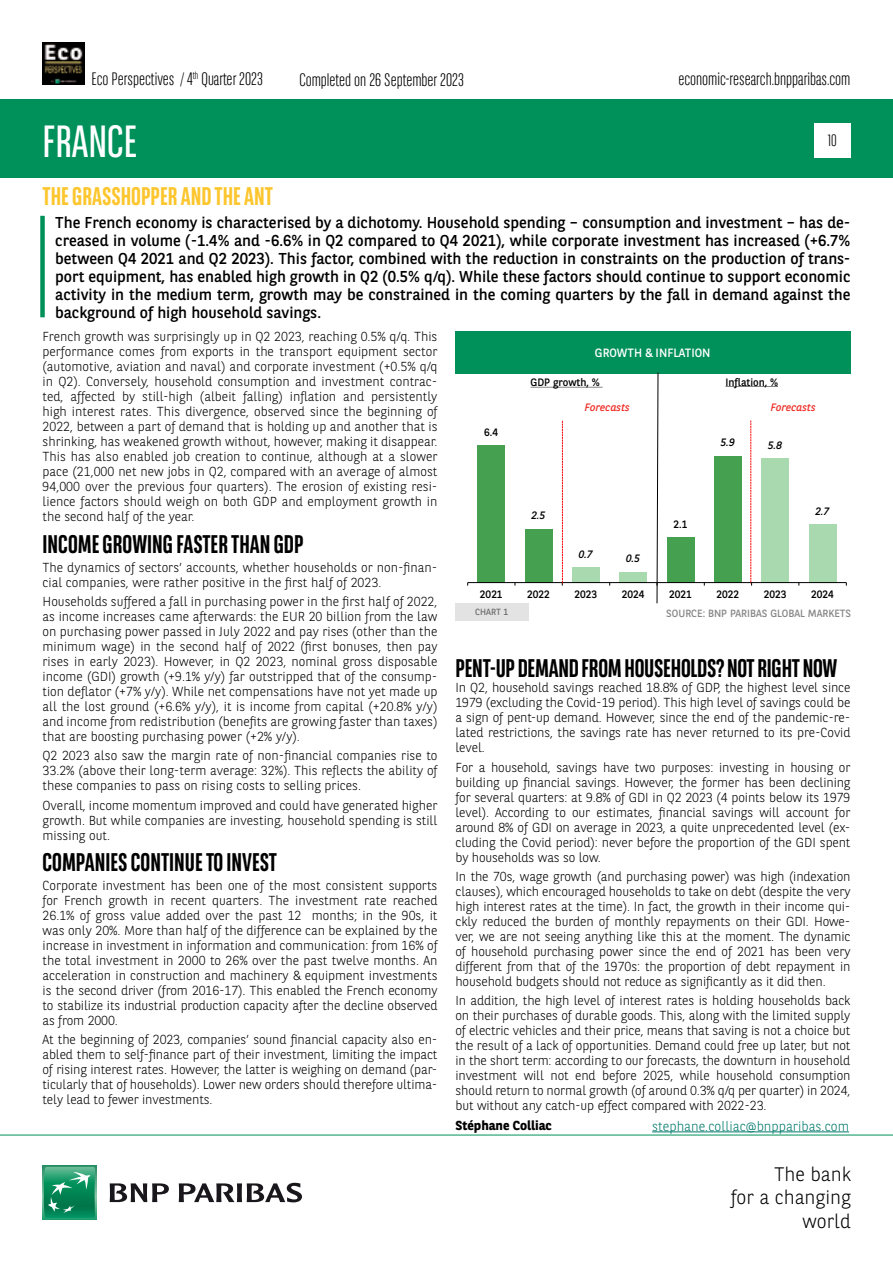
<style>
.page{position:relative;width:893px;height:1263px;background:#fff}
.page>*{position:absolute;margin:0;border:0;box-sizing:border-box;transform-origin:0 0}
.t1{font:45px "BNPP Sans Condensed";color:#fff}
.t2{font:700 25.5px "BNPP Sans Condensed";color:#000}
.t3{font:700 25.5px "BNPP Sans Condensed";color:#fdc62e}
.t4{font:300 19.5px/23.4px "BNPP Sans";color:#000;text-align:right}
.t5{font:300 18px "BNPP Sans Condensed";color:#000}
.t6{font:300 16.5px "BNPP Sans Condensed";color:#000}
.t7{font:15.75px/18px "BNPP Sans";color:#000;text-align:justify}
.t8{font:300 13.5px "BNPP Sans";color:#00796c}
.t9{font:300 13.05px/15px "BNPP Sans";letter-spacing:-.01em;color:#000;text-align:justify}
.t10{font:700 13.05px "BNPP Sans";color:#000}
.t11{font:12px "BNPP Sans";color:#fff}
.t12{font:10.65px "BNPP Sans";letter-spacing:-.005em;color:#000}
.t13{font:italic 10.65px "BNPP Sans";color:#000}
.t14{font:italic 10.65px "BNPP Sans";color:#ee2d26}
.t15{font:10.5px "BNPP Sans";color:#878787}
.t16{font:9px "BNPP Sans";color:#706f6f}
</style>
<div class="page">
<img style="left:43px;top:43px;width:42px;height:42px">
<div style="left:1px;top:99px;width:892px;height:78px;background:#00915b"></div>
<svg style="left:43px;top:1166px;width:53px;height:53px"></svg>
<svg style="left:44px;top:1167px;width:51px;height:51px;background:#26996e"></svg>
<svg style="left:110px;top:1183px;width:59px;height:19px"></svg>
<svg style="left:179px;top:1183px;width:123px;height:19px"></svg>
<hr style="left:0;top:1135px;width:893px;height:1px;background:#00915b">
<div style="left:814px;top:123px;width:36px;height:34px;background:#fff"></div>
<div style="left:40px;top:216px;width:5px;height:101px;background:#00915b"></div>
<hr style="left:652px;top:1131px;width:197px;height:1px;background:#00796c">
<div style="left:455px;top:332px;width:395px;height:42px;background:#00915b"></div>
<div style="left:455px;top:603px;width:73px;height:18px;background:#e3e3e3"></div>
<div style="left:477px;top:445px;width:28px;height:138px;background:#45a150"></div>
<div style="left:525px;top:529px;width:27px;height:54px;background:#45a150"></div>
<div style="left:572px;top:567px;width:28px;height:16px;background:#a9daaf"></div>
<div style="left:619px;top:572px;width:28px;height:11px;background:#a9daaf"></div>
<div style="left:667px;top:537px;width:28px;height:46px;background:#45a150"></div>
<div style="left:714px;top:456px;width:28px;height:127px;background:#45a150"></div>
<div style="left:761px;top:458px;width:28px;height:125px;background:#a9daaf"></div>
<div style="left:809px;top:525px;width:28px;height:58px;background:#a9daaf"></div>
<hr style="left:468px;top:582px;width:378px;height:1px;background:#000">
<svg style="left:656px;top:373px;width:3px;height:230px"></svg>
<svg style="left:530px;top:387px;width:73px;height:1px"></svg>
<svg style="left:725px;top:386px;width:53px;height:1px"></svg>
<svg style="left:750px;top:421px;width:2px;height:165px"></svg>
<svg style="left:562px;top:421px;width:1px;height:165px"></svg>
<h3 class="t5" style="left:91px;top:67px;width:173px">Eco Perspectives / 4<sup>th</sup> Quarter 2023</h3>
<h1 class="t1" style="left:43px;top:113px;width:96px">FRANCE</h1>
<h2 class="t3" style="left:43px;top:181px;width:232px">THE GRASSHOPPER AND THE ANT</h2>
<h3 class="t5" style="left:299px;top:68px;width:166px">Completed on 26 September 2023</h3>
<h3 class="t5" style="left:678px;top:67px;width:174px">economic-research.bnpparibas.com</h3>
<p class="t6" style="left:828px;top:130px;width:10px">10</p>
<p class="t7" style="left:55px;top:213px;width:797px">The French economy is characterised by a dichotomy. Household spending – consumption and investment – has de&shy;creased in volume (-1.4% and -6.6% in Q2 compared to Q4 2021), while corporate investment has increased (+6.7% between Q4 2021 and Q2 2023). This factor, combined with the reduction in constraints on the production of trans&shy;port equipment, has enabled high growth in Q2 (0.5% q/q). While these factors should continue to support economic activity in the medium term, growth may be constrained in the coming quarters by the fall in demand against the background of high household savings.</p>
<p class="t9" style="left:43px;top:329px;width:396px">French growth was surprisingly up in Q2 2023, reaching 0.5% q/q. This performance comes from exports in the transport equipment sector (automotive, aviation and naval) and corporate investment (+0.5% q/q in Q2). Conversely, household consumption and investment contrac&shy;ted, affected by still-high (albeit falling) inflation and persistently high interest rates. This divergence, observed since the beginning of 2022, between a part of demand that is holding up and another that is shrinking, has weakened growth without, however, making it disappear.<br>This has also enabled job creation to continue, although at a slower pace (21,000 net new jobs in Q2, compared with an average of almost 94,000 over the previous four quarters). The erosion of existing resi&shy;lience factors should weigh on both GDP and employment growth in the second half of the year.</p>
<h2 class="t2" style="left:43px;top:529px;width:263px">INCOME GROWING FASTER THAN GDP</h2>
<p class="t9" style="left:43px;top:559px;width:396px">The dynamics of sectors’ accounts, whether households or non-finan&shy;cial companies, were rather positive in the first half of 2023.</p>
<p class="t9" style="left:43px;top:593px;width:396px">Households suffered a fall in purchasing power in the first half of 2022, as income increases came afterwards: the EUR 20 billion from the law on purchasing power passed in July 2022 and pay rises (other than the minimum wage) in the second half of 2022 (first bonuses, then pay rises in early 2023). However, in Q2 2023, nominal gross disposable income (GDI) growth (+9.1% y/y) far outstripped that of the consump&shy;tion deflator (+7% y/y). While net compensations have not yet made up all the lost ground (+6.6% y/y), it is income from capital (+20.8% y/y) and income from redistribution (benefits are growing faster than taxes) that are boosting purchasing power (+2% y/y).</p>
<p class="t9" style="left:43px;top:748px;width:396px">Q2 2023 also saw the margin rate of non-financial companies rise to 33.2% (above their long-term average: 32%). This reflects the ability of these companies to pass on rising costs to selling prices.</p>
<p class="t9" style="left:43px;top:797px;width:396px">Overall, income momentum improved and could have generated higher growth. But while companies are investing, household spending is still missing out.</p>
<h2 class="t2" style="left:43px;top:847px;width:236px">COMPANIES CONTINUE TO INVEST</h2>
<p class="t9" style="left:43px;top:877px;width:396px">Corporate investment has been one of the most consistent supports for French growth in recent quarters. The investment rate reached 26.1% of gross value added over the past 12 months; in the 90s, it was only 20%. More than half of the difference can be explained by the increase in investment in information and communication: from 16% of the total investment in 2000 to 26% over the past twelve months. An acceleration in construction and machinery &amp; equipment investments is the second driver (from 2016-17). This enabled the French economy to stabilize its industrial production capacity after the decline observed as from 2000.</p>
<p class="t9" style="left:43px;top:1031px;width:396px">At the beginning of 2023, companies’ sound financial capacity also en&shy;abled them to self-finance part of their investment, limiting the impact of rising interest rates. However, the latter is weighing on demand (par&shy;ticularly that of households). Lower new orders should therefore ultima&shy;tely lead to fewer investments.</p>
<p class="t11" style="left:595px;top:345px;width:117px">GROWTH &amp; INFLATION</p>
<p class="t12" style="left:530px;top:375px;width:71px">GDP growth, %</p>
<p class="t12" style="left:725px;top:375px;width:54px">Inflation, %</p>
<p class="t14" style="left:585px;top:400px;width:47px">Forecasts</p>
<p class="t14" style="left:771px;top:400px;width:47px">Forecasts</p>
<p class="t12" style="left:484px;top:425px;width:15px">6.4</p>
<p class="t13" style="left:721px;top:435px;width:15px">5.9</p>
<p class="t13" style="left:768px;top:437px;width:15px">5.8</p>
<p class="t13" style="left:815px;top:504px;width:15px">2.7</p>
<p class="t13" style="left:531px;top:508px;width:15px">2.5</p>
<p class="t12" style="left:673px;top:517px;width:15px">2.1</p>
<p class="t13" style="left:579px;top:547px;width:15px">0.7</p>
<p class="t13" style="left:626px;top:551px;width:15px">0.5</p>
<p class="t12" style="left:480px;top:587px;width:24px">2021</p>
<p class="t12" style="left:527px;top:587px;width:24px">2022</p>
<p class="t12" style="left:575px;top:587px;width:24px">2023</p>
<p class="t12" style="left:622px;top:587px;width:24px">2024</p>
<p class="t12" style="left:669px;top:587px;width:24px">2021</p>
<p class="t12" style="left:717px;top:587px;width:24px">2022</p>
<p class="t12" style="left:764px;top:587px;width:24px">2023</p>
<p class="t12" style="left:811px;top:587px;width:24px">2024</p>
<p class="t16" style="left:475px;top:606px;width:35px">CHART 1</p>
<p class="t15" style="left:666px;top:606px;width:186px">SOURCE: BNP PARIBAS GLOBAL MARKETS</p>
<h2 class="t2" style="left:455px;top:653px;width:383px">PENT-UP DEMAND FROM HOUSEHOLDS? NOT RIGHT NOW</h2>
<p class="t9" style="left:455px;top:680px;width:396px">In Q2, household savings reached 18.8% of GDP, the highest level since 1979 (excluding the Covid-19 period). This high level of savings could be a sign of pent-up demand. However, since the end of the pandemic-re&shy;lated restrictions, the savings rate has never returned to its pre-Covid level.</p>
<p class="t9" style="left:455px;top:759px;width:396px">For a household, savings have two purposes: investing in housing or building up financial savings. However, the former has been declining for several quarters: at 9.8% of GDI in Q2 2023 (4 points below its 1979 level). According to our estimates, financial savings will account for around 8% of GDI on average in 2023, a quite unprecedented level (ex&shy;cluding the Covid period): never before the proportion of the GDI spent by households was so low.</p>
<p class="t9" style="left:455px;top:868px;width:396px">In the 70s, wage growth (and purchasing power) was high (indexation clauses), which encouraged households to take on debt (despite the very high interest rates at the time). In fact, the growth in their income qui&shy;ckly reduced the burden of monthly repayments on their GDI. Howe&shy;ver, we are not seeing anything like this at the moment. The dynamic of household purchasing power since the end of 2021 has been very different from that of the 1970s: the proportion of debt repayment in household budgets should not reduce as significantly as it did then.</p>
<p class="t9" style="left:455px;top:992px;width:397px">In addition, the high level of interest rates is holding households back on their purchases of durable goods. This, along with the limited supply of electric vehicles and their price, means that saving is not a choice but the result of a lack of opportunities. Demand could free up later, but not in the short term: according to our forecasts, the downturn in household investment will not end before 2025, while household consumption should return to normal growth (of around 0.3% q/q per quarter) in 2024, but without any catch-up effect compared with 2022-23.</p>
<p class="t10" style="left:455px;top:1117px;width:98px">Stéphane Colliac</p>
<p class="t8" style="left:652px;top:1116px;width:198px">stephane.colliac@bnpparibas.com</p>
<h3 class="t4" style="left:731px;top:1161px;width:122px">The bank<br>for a changing world</h3>
</div>
